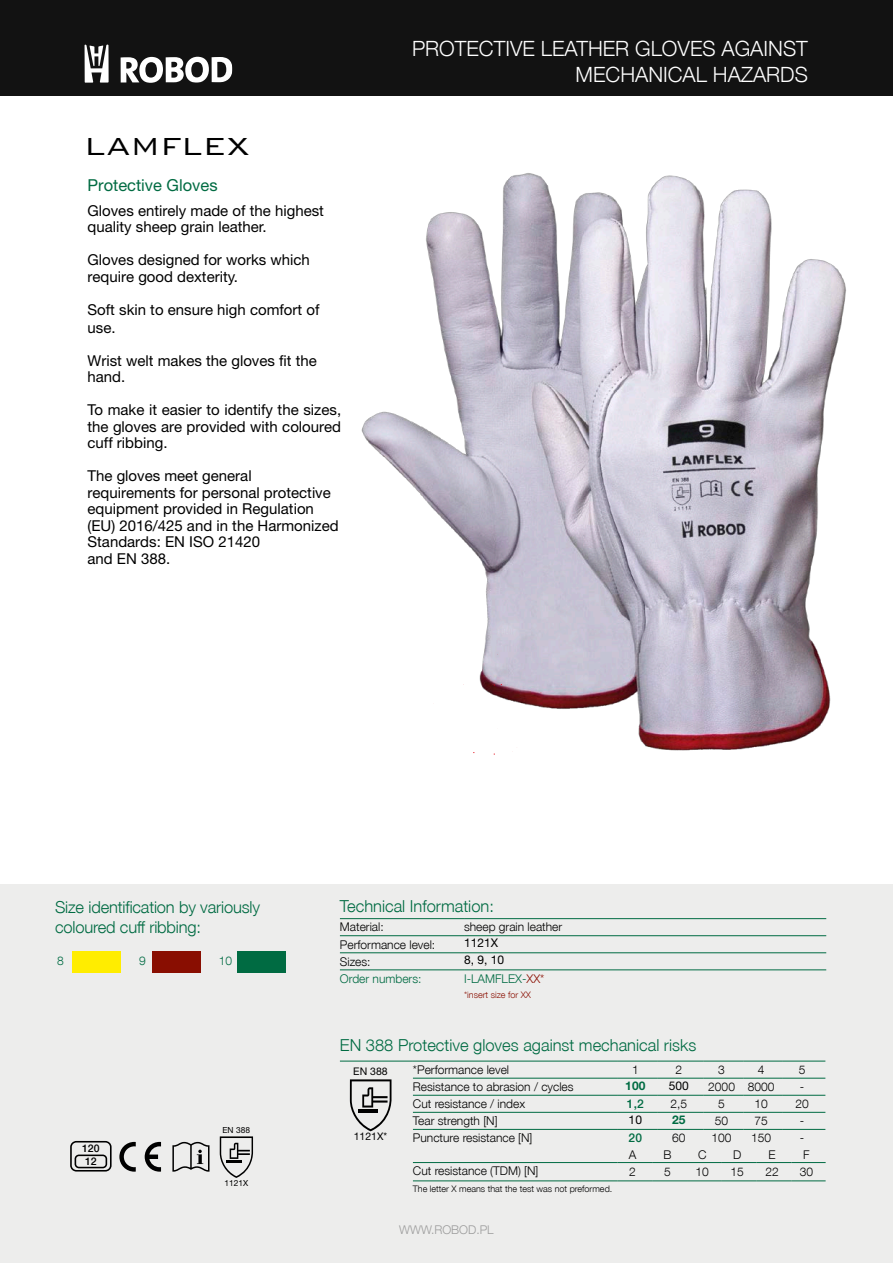
<style>
.page{position:relative;width:893px;height:1263px;background:#fff}
.page>*{position:absolute;margin:0;border:0;box-sizing:border-box;transform-origin:0 0}
.t1{font:300 33px "Bank Gothic BT";color:#000}
.t2{font:300 21px/25.2px "Helvetica Neue CE";color:#fff;text-align:right}
.t3{font:300 16.5px/19.8px "Helvetica Neue CE";color:#006b42}
.t4{font:16.5px "Helvetica Neue LT Pro";color:#006b42}
.t5{font:15px/16.5px "Helvetica Neue LT Pro";color:#000}
.t6{font:300 12px "Helvetica Neue CE";color:#000}
.t7{font:300 12px "Helvetica Neue CE";color:#006b42}
.t8{font:12px "Helvetica Neue LT Pro";color:#000}
.t9{font:300 12px "Helvetica Neue CE";color:#9c9c9c}
.t10{font:700 12px "Helvetica Neue LT Pro";color:#006b42}
.t11{font:500 12px "Helvetica Neue CE";color:#006b42}
.t12{font:10.5px "Helvetica Neue LT Pro";color:#000}
.t13{font:500 10.5px/12.6px "Helvetica Neue CE";color:#000}
.t14{font:300 9px "Helvetica Neue CE";color:#000}
.t15{font:300 9px "Helvetica Neue CE";color:#890e01}
.t16{font:8.4px "Helvetica Neue LT Pro";color:#000}
.s1{color:#890e01}
</style>
<div class="page">
<div style="left:0;top:884px;width:892px;height:379px;background:#ededec"></div>
<div style="left:0;top:0;width:893px;height:96px;background:#121212"></div>
<svg style="left:121px;top:57px;width:111px;height:26px"></svg>
<svg style="left:84px;top:45px;width:25px;height:38px"></svg>
<img style="left:361px;top:173px;width:485px;height:582px">
<div style="left:153px;top:951px;width:48px;height:22px;background:#890e01"></div>
<div style="left:72px;top:951px;width:49px;height:22px;background:#ffed00"></div>
<div style="left:237px;top:951px;width:48px;height:22px;background:#006b42"></div>
<hr style="left:340px;top:918px;width:124px;height:1px;background:#006b42">
<hr style="left:464px;top:918px;width:362px;height:1px;background:#006b42">
<hr style="left:340px;top:935px;width:124px;height:1px;background:#006b42">
<hr style="left:464px;top:935px;width:362px;height:1px;background:#006b42">
<hr style="left:340px;top:952px;width:124px;height:1px;background:#006b42">
<hr style="left:464px;top:952px;width:362px;height:1px;background:#006b42">
<hr style="left:340px;top:969px;width:124px;height:1px;background:#006b42">
<hr style="left:464px;top:969px;width:362px;height:1px;background:#006b42">
<hr style="left:340px;top:1061px;width:73px;height:1px;background:#006b42">
<hr style="left:413px;top:1061px;width:204px;height:1px;background:#006b42">
<hr style="left:617px;top:1061px;width:41px;height:1px;background:#006b42">
<hr style="left:658px;top:1061px;width:46px;height:1px;background:#006b42">
<hr style="left:704px;top:1061px;width:40px;height:1px;background:#006b42">
<hr style="left:744px;top:1061px;width:39px;height:1px;background:#006b42">
<hr style="left:783px;top:1061px;width:42px;height:1px;background:#006b42">
<hr style="left:413px;top:1078px;width:204px;height:1px;background:#006b42">
<hr style="left:617px;top:1078px;width:41px;height:1px;background:#006b42">
<hr style="left:658px;top:1078px;width:46px;height:1px;background:#006b42">
<hr style="left:704px;top:1078px;width:40px;height:1px;background:#006b42">
<hr style="left:744px;top:1078px;width:39px;height:1px;background:#006b42">
<hr style="left:783px;top:1078px;width:42px;height:1px;background:#006b42">
<hr style="left:413px;top:1095px;width:204px;height:1px;background:#006b42">
<hr style="left:617px;top:1095px;width:41px;height:1px;background:#006b42">
<hr style="left:658px;top:1095px;width:46px;height:1px;background:#006b42">
<hr style="left:704px;top:1095px;width:40px;height:1px;background:#006b42">
<hr style="left:744px;top:1095px;width:39px;height:1px;background:#006b42">
<hr style="left:783px;top:1095px;width:42px;height:1px;background:#006b42">
<hr style="left:413px;top:1112px;width:204px;height:1px;background:#006b42">
<hr style="left:617px;top:1112px;width:41px;height:1px;background:#006b42">
<hr style="left:658px;top:1112px;width:46px;height:1px;background:#006b42">
<hr style="left:704px;top:1112px;width:40px;height:1px;background:#006b42">
<hr style="left:744px;top:1112px;width:39px;height:1px;background:#006b42">
<hr style="left:783px;top:1112px;width:42px;height:1px;background:#006b42">
<hr style="left:413px;top:1129px;width:204px;height:1px;background:#006b42">
<hr style="left:617px;top:1129px;width:41px;height:1px;background:#006b42">
<hr style="left:658px;top:1129px;width:46px;height:1px;background:#006b42">
<hr style="left:704px;top:1129px;width:40px;height:1px;background:#006b42">
<hr style="left:744px;top:1129px;width:39px;height:1px;background:#006b42">
<hr style="left:783px;top:1129px;width:42px;height:1px;background:#006b42">
<hr style="left:413px;top:1162px;width:204px;height:1px;background:#006b42">
<hr style="left:617px;top:1162px;width:35px;height:1px;background:#006b42">
<hr style="left:652px;top:1162px;width:35px;height:1px;background:#006b42">
<hr style="left:687px;top:1162px;width:35px;height:1px;background:#006b42">
<hr style="left:722px;top:1162px;width:35px;height:1px;background:#006b42">
<hr style="left:757px;top:1162px;width:35px;height:1px;background:#006b42">
<hr style="left:792px;top:1162px;width:34px;height:1px;background:#006b42">
<hr style="left:413px;top:1180px;width:204px;height:1px;background:#006b42">
<hr style="left:617px;top:1180px;width:35px;height:1px;background:#006b42">
<hr style="left:652px;top:1180px;width:35px;height:1px;background:#006b42">
<hr style="left:687px;top:1180px;width:35px;height:1px;background:#006b42">
<hr style="left:722px;top:1180px;width:35px;height:1px;background:#006b42">
<hr style="left:757px;top:1180px;width:35px;height:1px;background:#006b42">
<hr style="left:792px;top:1180px;width:34px;height:1px;background:#006b42">
<svg style="left:350px;top:1079px;width:42px;height:52px"></svg>
<svg style="left:485px;top:653px;width:13px;height:2px"></svg>
<svg style="left:512px;top:747px;width:6px;height:5px"></svg>
<svg style="left:220px;top:1136px;width:33px;height:42px"></svg>
<svg style="left:119px;top:1142px;width:17px;height:30px"></svg>
<svg style="left:145px;top:1142px;width:16px;height:30px"></svg>
<svg style="left:172px;top:1142px;width:37px;height:30px"></svg>
<svg style="left:70px;top:1141px;width:42px;height:30px"></svg>
<h1 class="t1" style="left:84px;top:128px;width:167px">LAMFLEX</h1>
<p class="t4" style="left:87px;top:175px;width:132px">Protective Gloves</p>
<p class="t5" style="left:87px;top:202px;width:238px">Gloves entirely made of the highest quality sheep grain leather.</p>
<p class="t5" style="left:87px;top:252px;width:224px">Gloves designed for works which require good dexterity.</p>
<p class="t5" style="left:87px;top:300px;width:233px;line-height:18px">Soft skin to ensure high comfort of use.</p>
<p class="t5" style="left:87px;top:352px;width:231px">Wrist welt makes the gloves fit the hand.</p>
<p class="t5" style="left:87px;top:402px;width:255px;text-align:justify">To make it easier to identify the sizes, the gloves are provided with coloured cuff ribbing.</p>
<p class="t5" style="left:87px;top:468px;width:253px">The gloves meet general requirements for personal protective equipment provided in Regulation (EU) 2016/425 and in the Harmonized<br>Standards: EN ISO 21420<br>and EN 388.</p>
<h2 class="t2" style="left:412px;top:36px;width:397px">PROTECTIVE LEATHER GLOVES AGAINST<br>MECHANICAL HAZARDS</h2>
<p class="t3" style="left:55px;top:897px;width:206px">Size identification by variously coloured cuff ribbing:</p>
<p class="t7" style="left:57px;top:953px;width:8px">8</p>
<p class="t7" style="left:139px;top:953px;width:8px">9</p>
<p class="t7" style="left:219px;top:953px;width:15px">10</p>
<p class="t13" style="left:82px;top:1142px;width:19px">120<br>12</p>
<p class="t16" style="left:222px;top:1125px;width:29px">EN 388</p>
<p class="t16" style="left:224px;top:1178px;width:25px">1121X</p>
<p class="t3" style="left:340px;top:897px;width:156px">Technical Information:</p>
<p class="t6" style="left:340px;top:920px;width:45px">Material:</p>
<p class="t6" style="left:464px;top:920px;width:100px">sheep grain leather</p>
<p class="t6" style="left:340px;top:937px;width:97px">Performance level:</p>
<p class="t8" style="left:464px;top:936px;width:36px">1121X</p>
<p class="t6" style="left:340px;top:954px;width:32px">Sizes:</p>
<p class="t8" style="left:464px;top:953px;width:42px">8, 9, 10</p>
<p class="t7" style="left:340px;top:971px;width:83px">Order numbers:</p>
<p class="t7" style="left:464px;top:971px;width:82px">I-LAMFLEX-<span class="s1">XX*</span></p>
<p class="t15" style="left:464px;top:989px;width:69px">*insert size for XX</p>
<p class="t3" style="left:340px;top:1035px;width:358px">EN 388 Protective gloves against mechanical risks</p>
<p class="t6" style="left:413px;top:1062px;width:98px">*Performance level</p>
<p class="t6" style="left:632px;top:1062px;width:8px">1</p>
<p class="t6" style="left:675px;top:1062px;width:8px">2</p>
<p class="t6" style="left:718px;top:1062px;width:8px">3</p>
<p class="t6" style="left:758px;top:1062px;width:8px">4</p>
<p class="t6" style="left:799px;top:1062px;width:8px">5</p>
<p class="t6" style="left:413px;top:1079px;width:162px">Resistance to abrasion / cycles</p>
<p class="t10" style="left:625px;top:1079px;width:22px">100</p>
<p class="t8" style="left:669px;top:1079px;width:22px">500</p>
<p class="t6" style="left:708px;top:1079px;width:68px">2000 8000</p>
<p class="t6" style="left:800px;top:1079px;width:6px">-</p>
<p class="t6" style="left:413px;top:1096px;width:114px">Cut resistance / index</p>
<p class="t11" style="left:627px;top:1096px;width:18px">1,2</p>
<p class="t6" style="left:670px;top:1096px;width:18px">2,5</p>
<p class="t6" style="left:718px;top:1096px;width:8px">5</p>
<p class="t6" style="left:754px;top:1096px;width:15px">10</p>
<p class="t6" style="left:795px;top:1096px;width:15px">20</p>
<p class="t6" style="left:413px;top:1113px;width:86px">Tear strength [N]</p>
<p class="t8" style="left:629px;top:1113px;width:15px">10</p>
<p class="t10" style="left:672px;top:1113px;width:15px">25</p>
<p class="t6" style="left:715px;top:1113px;width:15px">50</p>
<p class="t6" style="left:754px;top:1113px;width:15px">75</p>
<p class="t6" style="left:800px;top:1113px;width:6px">-</p>
<p class="t6" style="left:413px;top:1131px;width:121px">Puncture resistance [N]</p>
<p class="t11" style="left:629px;top:1131px;width:15px">20</p>
<p class="t6" style="left:672px;top:1131px;width:15px">60</p>
<p class="t6" style="left:712px;top:1131px;width:22px">100</p>
<p class="t6" style="left:751px;top:1131px;width:22px">150</p>
<p class="t6" style="left:800px;top:1131px;width:6px">-</p>
<p class="t6" style="left:629px;top:1148px;width:9px">A</p>
<p class="t6" style="left:663px;top:1148px;width:10px">B</p>
<p class="t6" style="left:698px;top:1148px;width:10px">C</p>
<p class="t6" style="left:733px;top:1148px;width:10px">D</p>
<p class="t6" style="left:768px;top:1148px;width:9px">E</p>
<p class="t6" style="left:803px;top:1148px;width:8px">F</p>
<p class="t6" style="left:413px;top:1164px;width:127px">Cut resistance (TDM) [N]</p>
<p class="t6" style="left:629px;top:1164px;width:8px">2</p>
<p class="t6" style="left:664px;top:1164px;width:8px">5</p>
<p class="t6" style="left:696px;top:1164px;width:15px">10</p>
<p class="t6" style="left:730px;top:1164px;width:15px">15</p>
<p class="t6" style="left:765px;top:1164px;width:15px">22</p>
<p class="t6" style="left:800px;top:1164px;width:15px">30</p>
<p class="t14" style="left:413px;top:1183px;width:201px">The letter X means that the test was not preformed.</p>
<p class="t12" style="left:353px;top:1065px;width:36px">EN 388</p>
<p class="t12" style="left:354px;top:1130px;width:35px">1121X*</p>
<p class="t9" style="left:399px;top:1222px;width:96px">WWW.ROBOD.PL</p>
</div>
